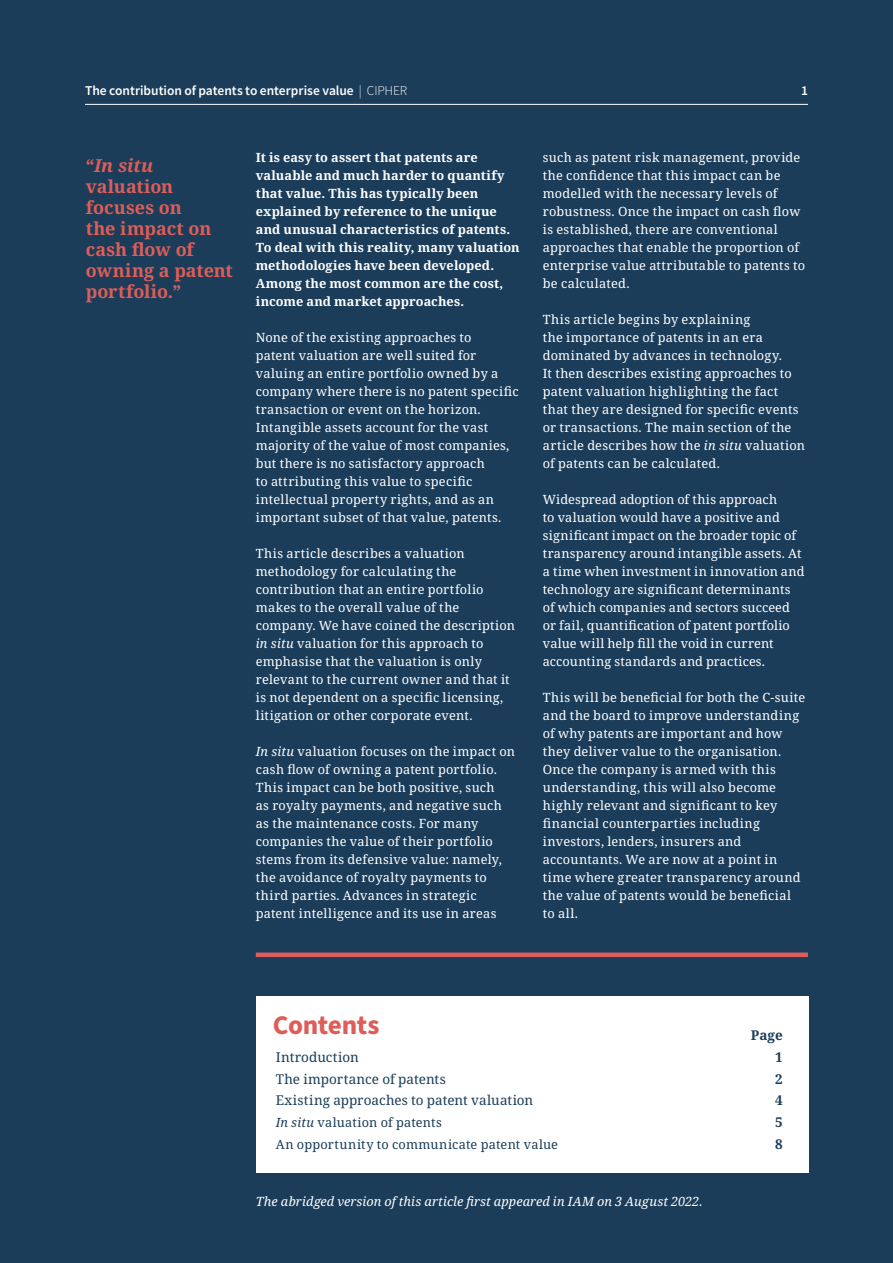
<style>
.page{position:relative;width:893px;height:1263px;background:#1b3d5a}
.page>*{position:absolute;margin:0;border:0;box-sizing:border-box;transform-origin:0 0}
.t1{font:700 27px "Source Sans Pro";letter-spacing:-.015em;color:#df5d58}
.t2{font:700 18px/21px "Noto Serif";color:#df5d58}
.t3{font:13.5px "Noto Serif";letter-spacing:.005em;color:#1b3d5a}
.t4{font:600 13.5px "Source Sans Pro";color:#fff}
.t5{font:700 13.5px "Noto Serif";color:#1b3d5a}
.t6{font:12.75px/18px "Noto Serif";letter-spacing:.02em;color:#fff}
.t7{font:700 12.75px/18px "Noto Serif";letter-spacing:.005em;color:#fff}
.t8{font:italic 12.75px "Noto Serif";letter-spacing:.005em;color:#fff}
.t9{font:12.75px "Noto Serif";letter-spacing:.015em;color:#1b3d5a}
.s1{font-weight:300}
.s2{font-style:italic}
</style>
<div class="page">
<hr style="left:85px;top:104px;width:723px;height:1px;background:#fff">
<div style="left:256px;top:996px;width:553px;height:177px;background:#fff"></div>
<div style="left:256px;top:952px;width:552px;height:5px;background:#df5d58"></div>
<p class="t4" style="left:85px;top:81px;width:324px">The contribution of patents to enterprise value <span class="s1">| CIPHER</span></p>
<p class="t4" style="left:801px;top:82px;width:8px">1</p>
<h2 class="t2" style="left:86px;top:156px;width:149px">“<span class="s2">In situ </span>valuation focuses on<br>the impact on cash flow of owning a patent portfolio.”</h2>
<p class="t7" style="left:256px;top:149px;width:265px">It is easy to assert that patents are valuable and much harder to quantify that value. This has typically been explained by reference to the unique and unusual characteristics of patents.<br>To deal with this reality, many valuation methodologies have been developed.<br>Among the most common are the cost, income and market approaches.</p>
<p class="t6" style="left:256px;top:329px;width:264px">None of the existing approaches to<br>patent valuation are well suited for valuing an entire portfolio owned by a company where there is no patent specific transaction or event on the horizon.<br>Intangible assets account for the vast majority of the value of most companies, but there is no satisfactory approach<br>to attributing this value to specific intellectual property rights, and as an important subset of that value, patents.</p>
<p class="t6" style="left:256px;top:545px;width:261px">This article describes a valuation methodology for calculating the contribution that an entire portfolio makes to the overall value of the company. We have coined the description <span class="s2">in situ</span> valuation for this approach to emphasise that the valuation is only relevant to the current owner and that it is not dependent on a specific licensing, litigation or other corporate event.</p>
<p class="t6" style="left:256px;top:743px;width:261px"><span class="s2">In situ</span> valuation focuses on the impact on cash flow of owning a patent portfolio.<br>This impact can be both positive, such<br>as royalty payments, and negative such as the maintenance costs. For many companies the value of their portfolio stems from its defensive value: namely, the avoidance of royalty payments to third parties. Advances in strategic patent intelligence and its use in areas</p>
<p class="t6" style="left:543px;top:149px;width:264px">such as patent risk management, provide the confidence that this impact can be modelled with the necessary levels of robustness. Once the impact on cash flow is established, there are conventional approaches that enable the proportion of enterprise value attributable to patents to be calculated.</p>
<p class="t6" style="left:543px;top:311px;width:264px">This article begins by explaining<br>the importance of patents in an era dominated by advances in technology.<br>It then describes existing approaches to patent valuation highlighting the fact that they are designed for specific events or transactions. The main section of the article describes how the <span class="s2">in situ</span> valuation of patents can be calculated.</p>
<p class="t6" style="left:543px;top:491px;width:263px">Widespread adoption of this approach<br>to valuation would have a positive and significant impact on the broader topic of transparency around intangible assets. At a time when investment in innovation and technology are significant determinants of which companies and sectors succeed or fail, quantification of patent portfolio value will help fill the void in current accounting standards and practices.</p>
<p class="t6" style="left:543px;top:689px;width:264px">This will be beneficial for both the C-suite and the board to improve understanding of why patents are important and how they deliver value to the organisation.<br>Once the company is armed with this understanding, this will also become highly relevant and significant to key financial counterparties including investors, lenders, insurers and accountants. We are now at a point in time where greater transparency around the value of patents would be beneficial to all.</p>
<h1 class="t1" style="left:273px;top:1006px;width:108px">Contents</h1>
<p class="t5" style="left:751px;top:1025px;width:33px">Page</p>
<p class="t3" style="left:276px;top:1047px;width:84px">Introduction</p>
<p class="t5" style="left:775px;top:1047px;width:9px">1</p>
<p class="t3" style="left:276px;top:1069px;width:172px">The importance of patents</p>
<p class="t5" style="left:775px;top:1069px;width:9px">2</p>
<p class="t3" style="left:276px;top:1091px;width:259px">Existing approaches to patent valuation</p>
<p class="t5" style="left:775px;top:1091px;width:9px">4</p>
<p class="t9" style="left:276px;top:1114px;width:168px"><span class="s2">In situ</span> valuation of patents</p>
<p class="t5" style="left:775px;top:1113px;width:9px">5</p>
<p class="t9" style="left:276px;top:1136px;width:284px">An opportunity to communicate patent value</p>
<p class="t5" style="left:775px;top:1135px;width:9px">8</p>
<p class="t8" style="left:256px;top:1192px;width:448px">The abridged version of this article first appeared in IAM on 3 August 2022.</p>
</div>
